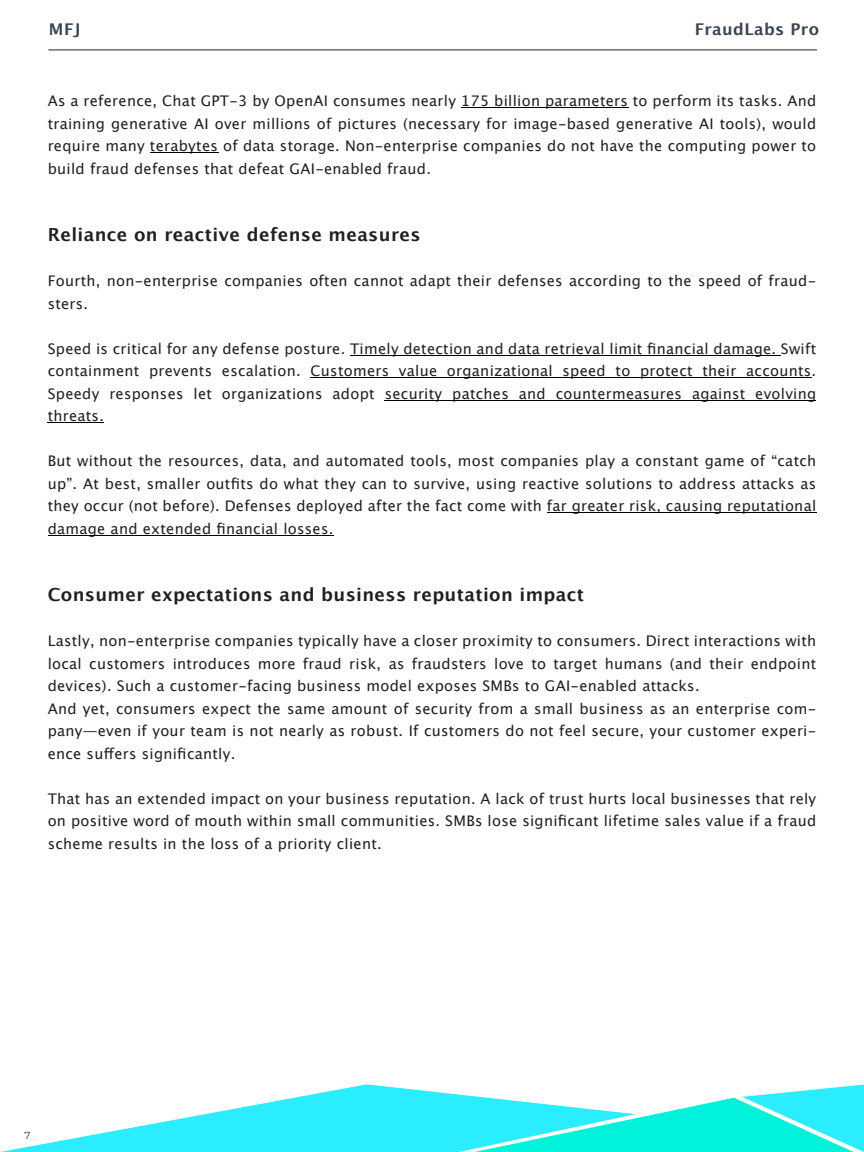
<style>
.page{position:relative;width:864px;height:1152px;background:#fff}
.page>*{position:absolute;margin:0;border:0;box-sizing:border-box;transform-origin:0 0}
.t1{font:700 18px "Lucida Grande";letter-spacing:.02em;color:#221f20}
.t2{font:700 16.2px "Lucida Grande";letter-spacing:.025em;color:#394454}
.t3{font:14.7px/22.5px "Lucida Grande";letter-spacing:.02em;color:#221f20;text-align:justify}
.t4{font:10.2px "Montserrat";color:#2e333c}
</style>
<div class="page">
<hr style="left:48px;top:50px;width:769px;height:1px;background:#221f20">
<svg style="left:0;top:1084px;width:474px;height:68px;fill:#2aedff"></svg>
<svg style="left:474px;top:1084px;width:390px;height:68px"></svg>
<hr style="left:461px;top:107px;width:167px;height:1px;background:#000">
<hr style="left:150px;top:152px;width:68px;height:1px;background:#000">
<hr style="left:350px;top:355px;width:431px;height:1px;background:#000">
<hr style="left:311px;top:377px;width:501px;height:1px;background:#000">
<hr style="left:385px;top:400px;width:431px;height:1px;background:#000">
<hr style="left:48px;top:422px;width:56px;height:1px;background:#000">
<hr style="left:547px;top:512px;width:269px;height:1px;background:#000">
<hr style="left:48px;top:535px;width:285px;height:1px;background:#000">
<p class="t2" style="left:49px;top:22px;width:33px">MFJ</p>
<p class="t2" style="left:695px;top:22px;width:126px">FraudLabs Pro</p>
<p class="t3" style="left:48px;top:91px;width:770px">As a reference, Chat GPT-3 by OpenAI consumes nearly 175 billion parameters to perform its tasks. And training generative AI over millions of pictures (necessary for image-based generative AI tools), would require many terabytes of data storage. Non-enterprise companies do not have the computing power to build fraud defenses that defeat GAI-enabled fraud.</p>
<p class="t1" style="left:48px;top:227px;width:374px">Reliance on reactive defense measures</p>
<p class="t3" style="left:48px;top:271px;width:770px">Fourth, non-enterprise companies often cannot adapt their defenses according to the speed of fraud&shy;sters.</p>
<p class="t3" style="left:48px;top:338px;width:770px">Speed is critical for any defense posture. Timely detection and data retrieval limit financial damage. Swift containment prevents escalation. Customers value organizational speed to protect their accounts.<br>Speedy responses let organizations adopt security patches and countermeasures against evolving threats.</p>
<p class="t3" style="left:48px;top:451px;width:770px">But without the resources, data, and automated tools, most companies play a constant game of “catch up”. At best, smaller outfits do what they can to survive, using reactive solutions to address attacks as they occur (not before). Defenses deployed after the fact come with far greater risk, causing reputational damage and extended financial losses.</p>
<p class="t1" style="left:48px;top:587px;width:538px">Consumer expectations and business reputation impact</p>
<p class="t3" style="left:48px;top:631px;width:770px;text-align:left">Lastly, non-enterprise companies typically have a closer proximity to consumers. Direct interactions with local customers introduces more fraud risk, as fraudsters love to target humans (and their endpoint devices). Such a customer-facing business model exposes SMBs to GAI-enabled attacks.<br>And yet, consumers expect the same amount of security from a small business as an enterprise com&shy;pany—even if your team is not nearly as robust. If customers do not feel secure, your customer experi&shy;ence suffers significantly.</p>
<p class="t3" style="left:48px;top:788px;width:770px">That has an extended impact on your business reputation. A lack of trust hurts local businesses that rely on positive word of mouth within small communities. SMBs lose significant lifetime sales value if a fraud scheme results in the loss of a priority client.</p>
<p class="t4" style="left:25px;top:1129px;width:7px">7</p>
</div>
